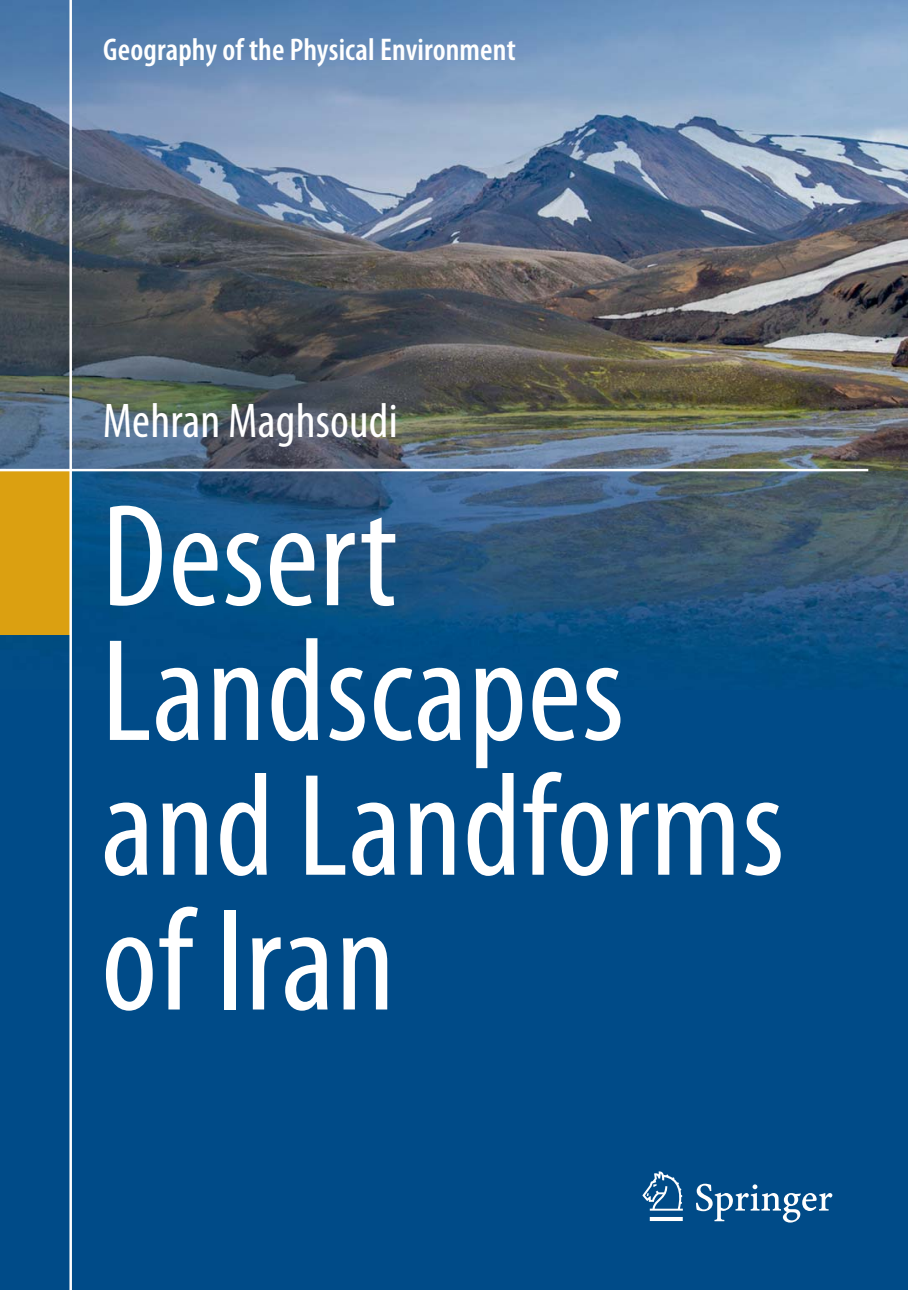
<style>
.page{position:relative;width:908px;height:1290px;background:#004b88}
.page>*{position:absolute;margin:0;border:0;box-sizing:border-box;transform-origin:0 0}
.t1{font:condensed 147px/134.8px "Myriad Pro";letter-spacing:.005em;color:#fff}
.t2{font:condensed 49px "Myriad Pro";letter-spacing:.005em;color:#fff}
.t3{font:600 condensed 31.5px "Myriad Pro";letter-spacing:.005em;color:#fff}
</style>
<div class="page">
<img style="left:0;top:0;width:908px;height:471px">
<img style="left:72px;top:471px;width:836px;height:216px">
<div style="left:0;top:471px;width:69px;height:164px;background:#dba011"></div>
<hr style="left:0;top:469px;width:868px;height:2px;background:#fff">
<hr style="left:69px;top:0;width:3px;height:1290px;background:#fff">
<svg style="left:642px;top:1171px;width:190px;height:51px"></svg>
<p class="t3" style="left:103px;top:37px;width:414px">Geography of the Physical Environment</p>
<p class="t2" style="left:103px;top:402px;width:297px">Mehran Maghsoudi</p>
<p class="t1" style="left:101px;top:504px;width:685px">Desert<br>Landscapes and Landforms of Iran</p>
</div>
